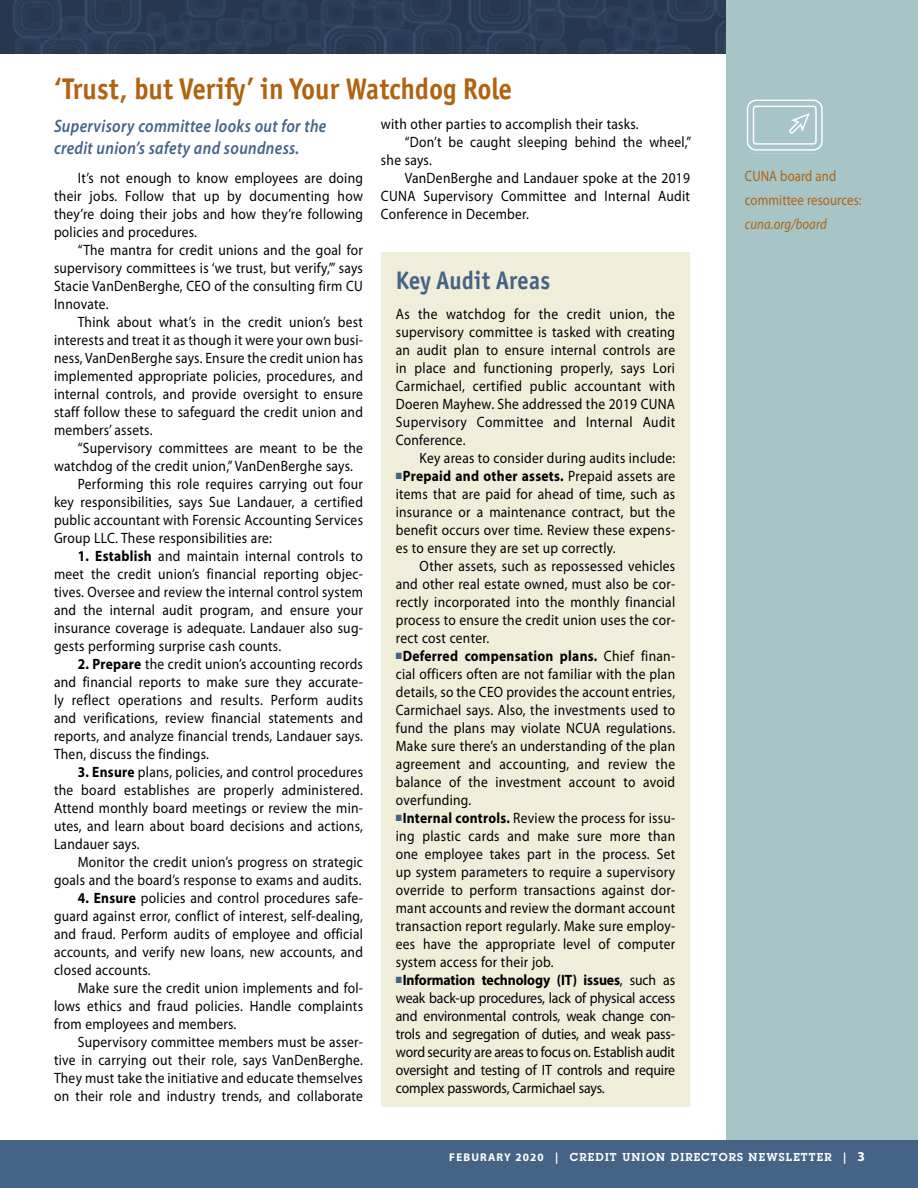
<style>
.page{position:relative;width:918px;height:1188px;background:#fff}
.page>*{position:absolute;margin:0;border:0;box-sizing:border-box;transform-origin:0 0}
.t1{font:700 30px "Officina Sans ITC Std";letter-spacing:.005em;color:#b06310;scale:.9 1}
.t2{font:700 25.5px "Officina Sans ITC Std";letter-spacing:.015em;color:#456485;scale:.9 1}
.t3{font:italic 600 18px/22.5px "Myriad Pro";letter-spacing:.02em;color:#456485;scale:.87 1}
.t4{font:15px/18px "Myriad Pro";letter-spacing:.02em;color:#000;text-align:justify;scale:.9 1}
.t5{font:15px/18px "Myriad Pro";letter-spacing:.02em;color:#000;text-align:justify;scale:.92 1}
.t6{font:15px/24px "Myriad Pro";letter-spacing:.01em;color:#b06310;scale:.85 1}
.t7{font:italic 15px "Myriad Pro";letter-spacing:.01em;color:#b06310;scale:.85 1}
.t8{font:600 11.25px "Lubalin Graph Std";letter-spacing:.1em;color:#fff}
.s1{font-weight:700}
.s2{color:#456485}
.s3{font-family:"Myriad Pro";font-weight:700}
.s4{font-family:"Myriad Pro";font-weight:700;font-size:13.5px}
</style>
<div class="page">
<img style="left:0;top:0;width:726px;height:54px">
<div style="left:726px;top:0;width:192px;height:1188px;background:#a7c4c6"></div>
<div style="left:0;top:1140px;width:918px;height:48px;background:#456485"></div>
<div style="left:381px;top:253px;width:309px;height:854px;background:#f0eedb"></div>
<svg style="left:746px;top:99px;width:77px;height:55px"></svg>
<h1 class="t1" style="left:54px;top:70px;width:510px">‘Trust, but Verify’ in Your Watchdog Role</h1>
<p class="t3" style="left:54px;top:114px;width:315px">Supervisory committee looks out for the credit union’s safety and soundness.</p>
<p class="t4" style="left:54px;top:169px;width:345px;text-indent:24px">It’s not enough to know employees are doing their jobs. Follow that up by documenting how they’re doing their jobs and how they’re following policies and procedures.</p>
<p class="t4" style="left:54px;top:241px;width:345px;text-indent:24px">“The mantra for credit unions and the goal for supervisory committees is ‘we trust, but verify,’” says Stacie VanDenBerghe, CEO of the consulting firm CU Innovate.</p>
<p class="t4" style="left:54px;top:313px;width:345px;text-indent:24px">Think about what’s in the credit union’s best interests and treat it as though it were your own busi&shy;ness, VanDenBerghe says. Ensure the credit union has implemented appropriate policies, procedures, and internal controls, and provide oversight to ensure staff follow these to safeguard the credit union and members’ assets.</p>
<p class="t4" style="left:78px;top:439px;width:318px">“Supervisory committees are meant to be the</p>
<p class="t4" style="left:54px;top:457px;width:334px">watchdog of the credit union,” VanDenBerghe says.</p>
<p class="t4" style="left:78px;top:475px;width:318px">Performing this role requires carrying out four</p>
<p class="t4" style="left:54px;top:493px;width:345px">key responsibilities, says Sue Landauer, a certified</p>
<p class="t4" style="left:54px;top:511px;width:345px">public accountant with Forensic Accounting Services</p>
<p class="t4" style="left:54px;top:529px;width:244px">Group LLC. These responsibilities are:</p>
<p class="t4" style="left:54px;top:547px;width:345px;text-indent:24px"><span class="s1">1. Establish</span> and maintain internal controls to meet the credit union’s financial reporting objec&shy;tives. Oversee and review the internal control system and the internal audit program, and ensure your insurance coverage is adequate. Landauer also sug&shy;gests performing surprise cash counts.</p>
<p class="t4" style="left:54px;top:655px;width:345px;text-indent:24px"><span class="s1">2. Prepare</span> the credit union’s accounting records and financial reports to make sure they accurate&shy;ly reflect operations and results. Perform audits and verifications, review financial statements and reports, and analyze financial trends, Landauer says.<br>Then, discuss the findings.</p>
<p class="t4" style="left:54px;top:763px;width:345px;text-indent:24px"><span class="s1">3. Ensure</span> plans, policies, and control procedures the board establishes are properly administered.<br>Attend monthly board meetings or review the min&shy;utes, and learn about board decisions and actions, Landauer says.</p>
<p class="t4" style="left:54px;top:853px;width:345px;text-align:right">Monitor the credit union’s progress on strategic goals and the board’s response to exams and audits.</p>
<p class="t4" style="left:54px;top:889px;width:345px;text-indent:24px"><span class="s1">4. Ensure</span> policies and control procedures safe&shy;guard against error, conflict of interest, self-dealing, and fraud. Perform audits of employee and official accounts, and verify new loans, new accounts, and closed accounts.</p>
<p class="t4" style="left:54px;top:979px;width:345px;text-indent:24px">Make sure the credit union implements and fol&shy;lows ethics and fraud policies. Handle complaints from employees and members.</p>
<p class="t4" style="left:54px;top:1033px;width:345px;text-indent:24px">Supervisory committee members must be asser&shy;tive in carrying out their role, says VanDenBerghe.<br>They must take the initiative and educate themselves on their role and industry trends, and collaborate</p>
<p class="t4" style="left:381px;top:115px;width:288px">with other parties to accomplish their tasks.</p>
<p class="t4" style="left:405px;top:133px;width:320px">“Don’t be caught sleeping behind the wheel,”</p>
<p class="t4" style="left:381px;top:151px;width:58px">she says.</p>
<p class="t4" style="left:405px;top:169px;width:318px">VanDenBerghe and Landauer spoke at the 2019</p>
<p class="t4" style="left:381px;top:187px;width:345px">CUNA Supervisory Committee and Internal Audit</p>
<p class="t4" style="left:381px;top:205px;width:166px">Conference in December.</p>
<h2 class="t2" style="left:396px;top:265px;width:173px">Key Audit Areas</h2>
<p class="t4" style="left:396px;top:304px;width:312px">As the watchdog for the credit union, the supervisory committee is tasked with creating an audit plan to ensure internal controls are in place and functioning properly, says Lori Carmichael, certified public accountant with Doeren Mayhew. She addressed the 2019 CUNA Supervisory Committee and Internal Audit Conference.</p>
<p class="t4" style="left:420px;top:448px;width:286px">Key areas to consider during audits include:</p>
<p class="t4" style="left:396px;top:466px;width:312px"><span class="s2">■</span><span class="s1">Prepaid and other assets.</span> Prepaid assets are items that are paid for ahead of time, such as insurance or a maintenance contract, but the benefit occurs over time. Review these expens&shy;es to ensure they are set up correctly.</p>
<p class="t4" style="left:396px;top:556px;width:312px;text-indent:24px">Other assets, such as repossessed vehicles and other real estate owned, must also be cor&shy;rectly incorporated into the monthly financial process to ensure the credit union uses the cor&shy;rect cost center.</p>
<p class="t4" style="left:396px;top:646px;width:312px"><span class="s2">■</span><span class="s1">Deferred compensation plans.</span> Chief finan&shy;cial officers often are not familiar with the plan details, so the CEO provides the account entries, Carmichael says. Also, the investments used to fund the plans may violate NCUA regulations.<br>Make sure there’s an understanding of the plan agreement and accounting, and review the balance of the investment account to avoid overfunding.</p>
<p class="t4" style="left:396px;top:808px;width:312px"><span class="s2">■</span><span class="s1">Internal controls.</span> Review the process for issu&shy;ing plastic cards and make sure more than one employee takes part in the process. Set up system parameters to require a supervisory override to perform transactions against dor&shy;mant accounts and review the dormant account transaction report regularly. Make sure employ&shy;ees have the appropriate level of computer system access for their job.</p>
<p class="t5" style="left:396px;top:970px;width:305px"><span class="s2">■</span><span class="s1">Information technology (IT) issues</span>, such as weak back-up procedures, lack of physical access and environmental controls, weak change con&shy;trols and segregation of duties, and weak pass&shy;word security are areas to focus on. Establish audit oversight and testing of IT controls and require complex passwords, Carmichael says.</p>
<p class="t6" style="left:745px;top:164px;width:139px">CUNA board and committee resources:</p>
<p class="t7" style="left:745px;top:215px;width:98px">cuna.org/board</p>
<p class="t8" style="left:449px;top:1149px;width:417px"><span class="s3">FEBURARY 2020 |</span> CREDIT UNION DIRECTORS NEWSLETTER <span class="s3">|</span> <span class="s4">3</span></p>
</div>
